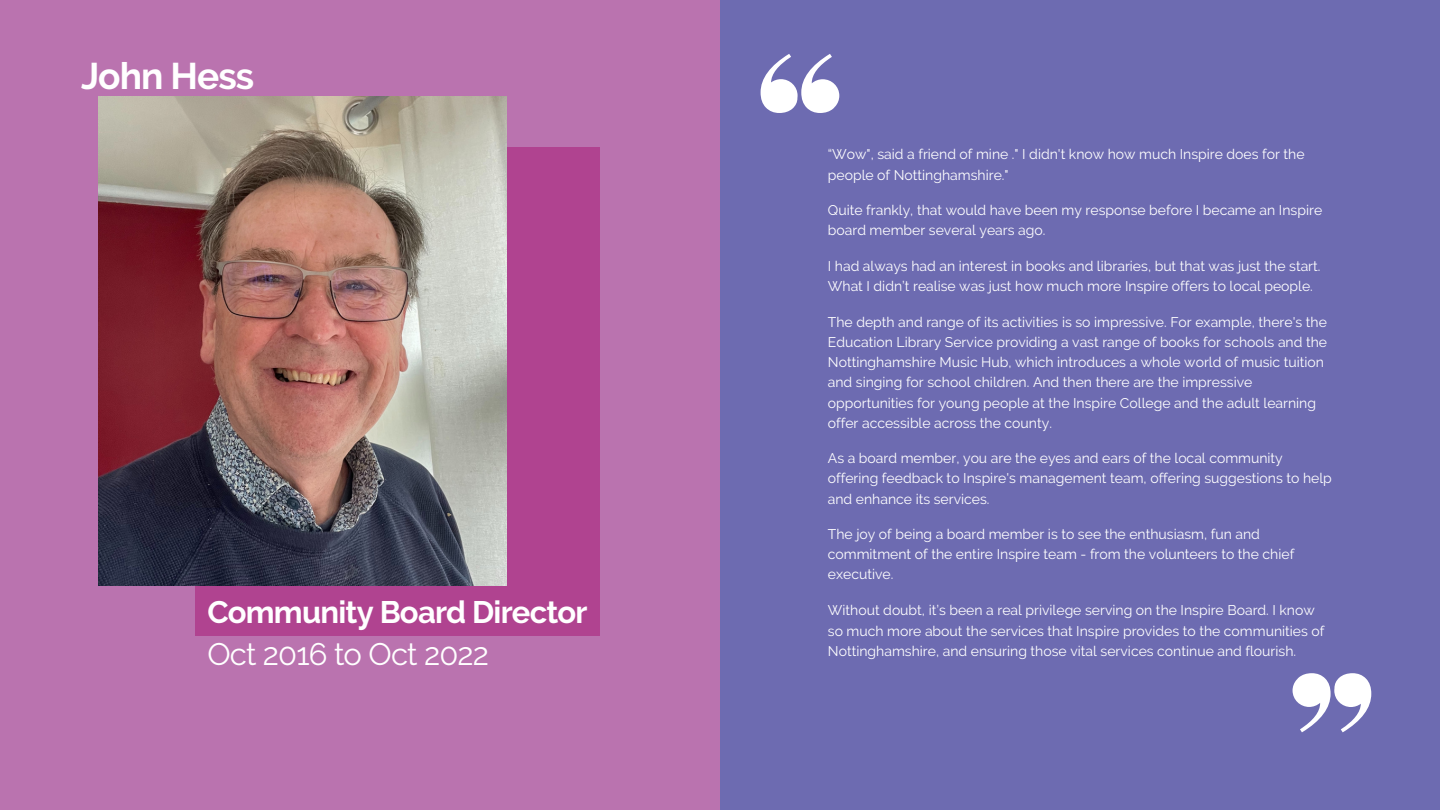
<style>
.page{position:relative;width:1440px;height:810px;background:#ba73af}
.page>*{position:absolute;margin:0;border:0;box-sizing:border-box;transform-origin:0 0}
.t1{font:700 37px "Raleway";letter-spacing:-.025em;color:#fff}
.t2{font:700 31px "Raleway";letter-spacing:-.025em;color:#fff}
.t3{font:31px "Raleway";letter-spacing:-.025em;color:#fff}
.t4{font:14px/20.2px "Raleway";color:#fff}
</style>
<div class="page">
<div style="left:720px;top:0;width:720px;height:810px;background:#6d6bb1"></div>
<div style="left:195px;top:147px;width:405px;height:488px;background:#b04390"></div>
<svg style="left:1293px;top:673px;width:78px;height:59px"></svg>
<svg style="left:761px;top:54px;width:78px;height:59px"></svg>
<img style="left:98px;top:96px;width:409px;height:489px">
<h1 class="t1" style="left:81px;top:54px;width:175px">John Hess</h1>
<h2 class="t2" style="left:207px;top:594px;width:382px">Community Board Director</h2>
<h2 class="t3" style="left:207px;top:636px;width:283px">Oct 2016 to Oct 2022</h2>
<p class="t4" style="left:828px;top:144px;width:478px">“Wow", said a friend of mine ." I didn't know how much Inspire does for the people of Nottinghamshire."</p>
<p class="t4" style="left:828px;top:200px;width:496px">Quite frankly, that would have been my response before I became an Inspire board member several years ago.</p>
<p class="t4" style="left:828px;top:256px;width:494px">I had always had an interest in books and libraries, but that was just the start.<br>What I didn’t realise was just how much more Inspire offers to local people.</p>
<p class="t4" style="left:828px;top:312px;width:501px">The depth and range of its activities is so impressive. For example, there's the Education Library Service providing a vast range of books for schools and the Nottinghamshire Music Hub, which introduces a whole world of music tuition and singing for school children. And then there are the impressive opportunities for young people at the Inspire College and the adult learning offer accessible across the county.</p>
<p class="t4" style="left:828px;top:448px;width:506px">As a board member, you are the eyes and ears of the local community offering feedback to Inspire's management team, offering suggestions to help and enhance its services.</p>
<p class="t4" style="left:828px;top:524px;width:468px">The joy of being a board member is to see the enthusiasm, fun and commitment of the entire Inspire team - from the volunteers to the chief executive.</p>
<p class="t4" style="left:828px;top:600px;width:498px">Without doubt, it’s been a real privilege serving on the Inspire Board. I know so much more about the services that Inspire provides to the communities of<br>Nottinghamshire, and ensuring those vital services continue and flourish.</p>
</div>
